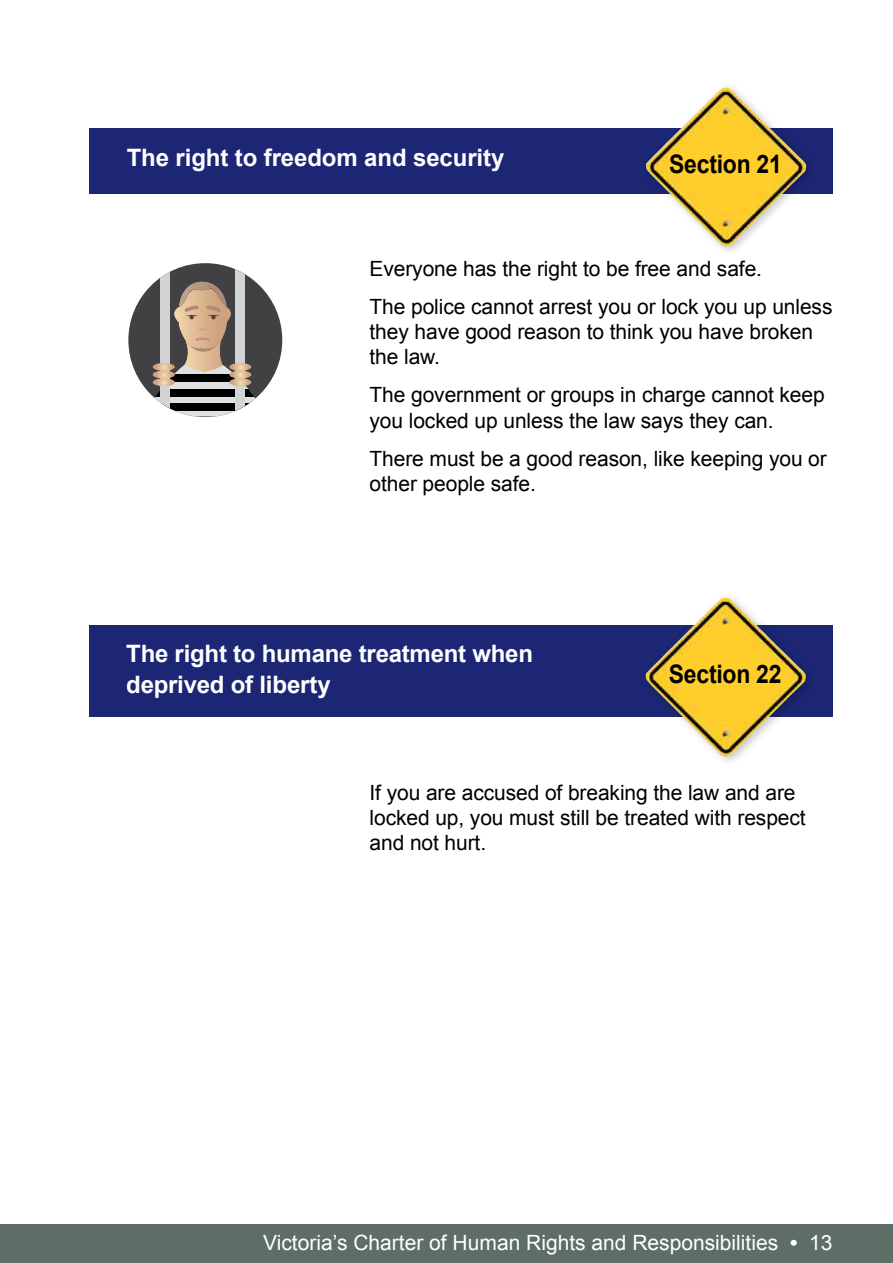
<style>
.page{position:relative;width:893px;height:1263px;background:#fff}
.page>*{position:absolute;margin:0;border:0;box-sizing:border-box;transform-origin:0 0}
.t1{font:700 25.5px "Arial";letter-spacing:-.01em;color:#000;scale:.9 1}
.t2{font:700 24px/31.5px "Arial";letter-spacing:-.01em;color:#fff}
.t3{font:21px/25.2px "Arial";letter-spacing:-.005em;color:#000}
.t4{font:21px "Arial";color:#fff}
.s1{font-weight:700}
</style>
<div class="page">
<div style="left:0;top:1225px;width:893px;height:38px;background:#5e6e66"></div>
<div style="left:89px;top:626px;width:743px;height:91px;background:#1c2674"></div>
<div style="left:89px;top:128px;width:743px;height:65px;background:#1c2674"></div>
<div style="left:128px;top:263px;width:154px;height:154px;background:#414042;border-radius:50%"></div>
<svg style="left:160px;top:271px;width:10px;height:10px"></svg>
<svg style="left:236px;top:269px;width:9px;height:12px"></svg>
<svg style="left:143px;top:281px;width:122px;height:135px"></svg>
<div style="left:642px;top:82px;width:175px;height:175px;background:#000;opacity:.21"></div>
<img style="left:646px;top:87px;width:160px;height:161px">
<div style="left:641px;top:592px;width:176px;height:175px;background:#000;opacity:.21"></div>
<img style="left:646px;top:598px;width:160px;height:160px">
<p class="t2" style="left:127px;top:144px;width:379px">The right to freedom and security</p>
<p class="t1" style="left:669px;top:154px;width:127px">Section 21</p>
<p class="t3" style="left:370px;top:252px;width:464px;line-height:38px">Everyone has the right to be free and safe.<br>The police cannot arrest you or lock you up unless</p>
<p class="t3" style="left:370px;top:321px;width:445px">they have good reason to think you have broken the law.</p>
<p class="t3" style="left:370px;top:384px;width:457px">The government or groups in charge cannot keep you locked up unless the law says they can.</p>
<p class="t3" style="left:370px;top:447px;width:459px">There must be a good reason, like keeping you or other people safe.</p>
<p class="t2" style="left:126px;top:640px;width:408px">The right to humane treatment when deprived of liberty</p>
<p class="t1" style="left:669px;top:664px;width:127px">Section 22</p>
<p class="t3" style="left:370px;top:782px;width:438px">If you are accused of breaking the law and are locked up, you must still be treated with respect and not hurt.</p>
<p class="t4" style="left:263px;top:1234px;width:571px">Victoria’s Charter of Human Rights and Responsibilities <span class="s1">•</span> 13</p>
</div>
